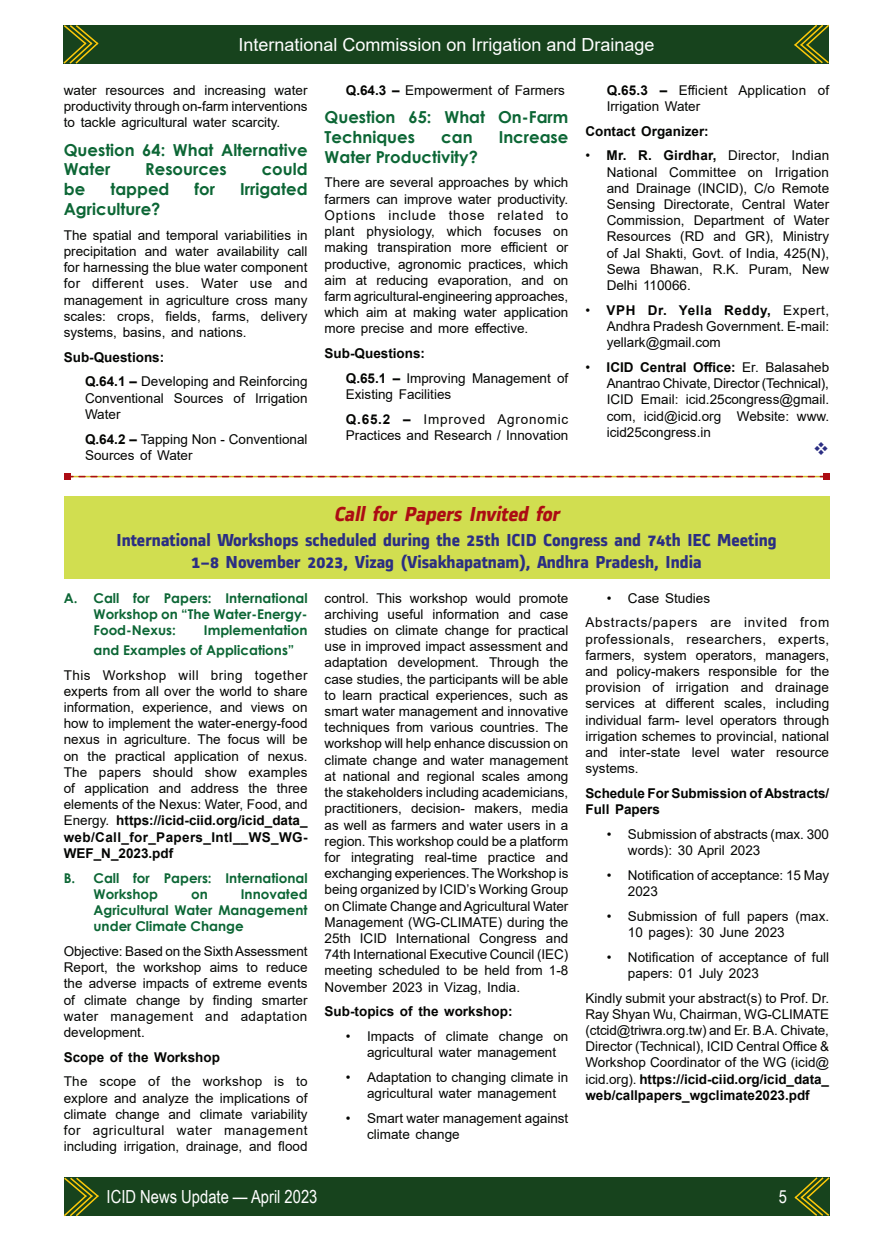
<style>
.page{position:relative;width:893px;height:1234px;background:#fff}
.page>*{position:absolute;margin:0;border:0;box-sizing:border-box;transform-origin:0 0}
.t1{font:italic 700 21px "Alstom";color:#ac0c13}
.t2{font:700 18px/21.6px "Alstom";color:#2b2e83;text-align:center}
.t3{font:18px "Arial";color:#fff}
.t4{font:18px "Arial Narrow";color:#fff}
.t5{font:700 16.5px/19.8px "Century Gothic";color:#0c6635}
.t6{font:13.5px/16.2px "Arial";color:#040503;text-align:justify}
.t7{font:700 13.5px/16.2px "Century Gothic";color:#0c6635;text-align:justify}
.t8{font:700 13.5px/16.2px "Arial";color:#040503}
.t9{font:13.5px/24.8px "Arial";letter-spacing:.055em;color:#040503}
.s1{font-weight:700}
.s2{font-weight:400}
</style>
<div class="page">
<div style="left:64px;top:25px;width:765px;height:38px;background:#17431d"></div>
<svg style="left:63px;top:25px;width:37px;height:39px"></svg>
<svg style="left:793px;top:24px;width:37px;height:40px"></svg>
<div style="left:64px;top:1177px;width:765px;height:38px;background:#17431d"></div>
<svg style="left:63px;top:1177px;width:37px;height:40px"></svg>
<svg style="left:793px;top:1177px;width:37px;height:39px"></svg>
<div style="left:64px;top:496px;width:765px;height:82px;background:#d1de50"></div>
<svg style="left:64px;top:473px;width:765px;height:6px"></svg>
<h2 class="t3" style="left:238px;top:32px;width:418px">International Commission on Irrigation and Drainage</h2>
<p class="t6" style="left:64px;top:82px;width:245px">water resources and increasing water productivity through on-farm interventions to tackle agricultural water scarcity.</p>
<p class="t5" style="left:64px;top:139px;width:245px">Question 64: What Alternative<br>Water</p>
<p class="t5" style="left:145px;top:159px;width:83px">Resources</p>
<p class="t5" style="left:262px;top:159px;width:47px">could</p>
<p class="t5" style="left:64px;top:178px;width:23px">be</p>
<p class="t5" style="left:110px;top:178px;width:61px">tapped</p>
<p class="t5" style="left:195px;top:178px;width:22px">for</p>
<p class="t5" style="left:240px;top:178px;width:69px">Irrigated</p>
<p class="t5" style="left:64px;top:198px;width:98px">Agriculture?</p>
<p class="t6" style="left:64px;top:227px;width:245px">The spatial and temporal variabilities in precipitation and water availability call for harnessing the blue water component for different uses. Water use and management in agriculture cross many scales: crops, fields, farms, delivery systems, basins, and nations.</p>
<p class="t6" style="left:85px;top:344px;width:224px;line-height:24.8px;text-indent:-21px"><span class="s1">Sub-Questions:<br>Q.64.1 –</span> Developing and Reinforcing</p>
<p class="t6" style="left:85px;top:389px;width:224px">Conventional Sources of Irrigation<br>Water</p>
<p class="t6" style="left:85px;top:430px;width:224px"><span class="s1">Q.64.2 –</span> Tapping Non - Conventional<br>Sources of Water</p>
<p class="t6" style="left:346px;top:82px;width:221px"><span class="s1">Q.64.3 –</span> Empowerment of Farmers</p>
<p class="t5" style="left:325px;top:106px;width:245px">Question 65: What On-Farm<br>Techniques</p>
<p class="t5" style="left:441px;top:126px;width:33px">can</p>
<p class="t5" style="left:499px;top:126px;width:71px">Increase</p>
<p class="t5" style="left:325px;top:146px;width:155px">Water Productivity?</p>
<p class="t6" style="left:325px;top:174px;width:245px">There are several approaches by which farmers can improve water productivity.<br>Options include those related to plant physiology, which focuses on making transpiration more efficient or productive, agronomic practices, which aim at reducing evaporation, and on farm agricultural-engineering approaches, which aim at making water application more precise and more effective.</p>
<p class="t8" style="left:346px;top:341px;width:224px;line-height:24.8px;text-indent:-21px">Sub-Questions:<br>Q.65.1 – <span class="s2">Improving Management of</span></p>
<p class="t6" style="left:346px;top:382px;width:224px;line-height:24.8px">Existing Facilities<br><span class="s1">Q.65.2 –</span> Improved Agronomic</p>
<p class="t6" style="left:346px;top:427px;width:224px">Practices and Research / Innovation</p>
<p class="t6" style="left:607px;top:82px;width:224px"><span class="s1">Q.65.3 –</span> Efficient Application of<br>Irrigation Water</p>
<p class="t8" style="left:585px;top:123px;width:125px">Contact Organizer:</p>
<p class="t6" style="left:607px;top:147px;width:224px;text-indent:-21px">• <span class="s1">Mr. R. Girdhar,</span> Director, Indian National Committee on Irrigation and Drainage (INCID), C/o Remote Sensing Directorate, Central Water Commission, Department of Water Resources (RD and GR), Ministry of Jal Shakti, Govt. of India, 425(N), Sewa Bhawan, R.K. Puram, New Delhi 110066.</p>
<p class="t6" style="left:607px;top:302px;width:224px;text-indent:-21px">• <span class="s1">VPH Dr. Yella Reddy,</span> Expert, Andhra Pradesh Government. E-mail: yellark@gmail.com</p>
<p class="t6" style="left:607px;top:359px;width:224px;text-indent:-21px">• <span class="s1">ICID Central Office:</span> Er. Balasaheb Anantrao Chivate, Director (Technical), ICID Email: icid.25congress@gmail. com, icid@icid.org Website: www. icid25congress.in</p>
<h1 class="t1" style="left:334px;top:499px;width:232px">Call for Papers Invited for</h1>
<h2 class="t2" style="left:117px;top:528px;width:662px">International Workshops scheduled during the 25th ICID Congress and 74th IEC Meeting<br>1–8 November 2023, Vizag (Visakhapatnam), Andhra Pradesh, India</h2>
<p class="t7" style="left:94px;top:589px;width:216px;text-indent:-30px">A. Call for Papers: International Workshop on “The Water-Energy-Food-Nexus:</p>
<p class="t7" style="left:94px;top:619px;width:216px;line-height:19.8px;text-indent:110px">Implementation and Examples of Applications”</p>
<p class="t6" style="left:64px;top:666px;width:245px">This Workshop will bring together experts from all over the world to share information, experience, and views on how to implement the water-energy-food nexus in agriculture. The focus will be on the practical application of nexus.<br>The papers should show examples of application and address the three elements of the Nexus: Water, Food, and Energy. <span class="s1">https://icid-ciid.org/icid_data_ web/Call_for_Papers_Intl__WS_WG-WEF_N_2023.pdf</span></p>
<p class="t7" style="left:94px;top:868px;width:216px;text-indent:-30px">B. Call for Papers: International<br>Workshop</p>
<p class="t7" style="left:94px;top:885px;width:216px;text-indent:147px">Innovated Agricultural Water Management under Climate Change</p>
<p class="t6" style="left:64px;top:942px;width:245px">Objective: Based on the Sixth Assessment Report, the workshop aims to reduce the adverse impacts of extreme events of climate change by finding smarter water management and adaptation development.</p>
<p class="t8" style="left:64px;top:1048px;width:158px">Scope of the Workshop</p>
<p class="t6" style="left:64px;top:1073px;width:245px">The scope of the workshop is to explore and analyze the implications of climate change and climate variability for agricultural water management including irrigation, drainage, and flood</p>
<p class="t7" style="left:191px;top:885px;width:18px">on</p>
<p class="t6" style="left:325px;top:589px;width:245px">control. This workshop would promote archiving useful information and case studies on climate change for practical use in improved impact assessment and adaptation development. Through the case studies, the participants will be able to learn practical experiences, such as smart water management and innovative techniques from various countries. The workshop will help enhance discussion on climate change and water management at national and regional scales among the stakeholders including academicians, practitioners, decision- makers, media as well as farmers and water users in a region. This workshop could be a platform for integrating real-time practice and exchanging experiences. The Workshop is being organized by ICID’s Working Group on Climate Change and Agricultural Water Management (WG-CLIMATE) during the 25th ICID International Congress and 74th International Executive Council (IEC) meeting scheduled to be held from 1-8<br>November 2023 in Vizag, India.</p>
<p class="t8" style="left:325px;top:1003px;width:189px">Sub-topics of the workshop:</p>
<p class="t6" style="left:367px;top:1027px;width:203px;text-indent:-21px">• Impacts of climate change on agricultural water management</p>
<p class="t6" style="left:367px;top:1068px;width:203px;text-indent:-21px">• Adaptation to changing climate in agricultural water management</p>
<p class="t6" style="left:367px;top:1109px;width:203px;text-indent:-21px">• Smart water management against climate change</p>
<p class="t9" style="left:585px;top:585px;width:245px;text-indent:21px">• Case Studies<br>Abstracts/papers are invited from</p>
<p class="t6" style="left:585px;top:630px;width:245px">professionals, researchers, experts, farmers, system operators, managers, and policy-makers responsible for the provision of irrigation and drainage services at different scales, including individual farm- level operators through irrigation schemes to provincial, national and inter-state level water resource systems.</p>
<p class="t8" style="left:585px;top:785px;width:245px">Schedule For Submission of Abstracts/<br>Full Papers</p>
<p class="t6" style="left:628px;top:825px;width:203px;text-indent:-21px">• Submission of abstracts (max. 300 words): 30 April 2023</p>
<p class="t6" style="left:628px;top:866px;width:203px;text-indent:-21px">• Notification of acceptance: 15 May<br>2023</p>
<p class="t6" style="left:628px;top:907px;width:203px;text-indent:-21px">• Submission of full papers (max.<br>10 pages): 30 June 2023</p>
<p class="t6" style="left:628px;top:948px;width:203px;text-indent:-21px">• Notification of acceptance of full papers: 01 July 2023</p>
<p class="t6" style="left:585px;top:989px;width:245px">Kindly submit your abstract(s) to Prof. Dr.<br>Ray Shyan Wu, Chairman, WG-CLIMATE (ctcid@triwra.org.tw) and Er. B.A. Chivate, Director (Technical), ICID Central Office &amp; Workshop Coordinator of the WG (icid@ icid.org). <span class="s1">https://icid-ciid.org/icid_data_ web/callpapers_wgclimate2023.pdf</span></p>
<h2 class="t4" style="left:107px;top:1183px;width:212px">ICID News Update — April 2023</h2>
<h2 class="t4" style="left:779px;top:1183px;width:10px">5</h2>
</div>
